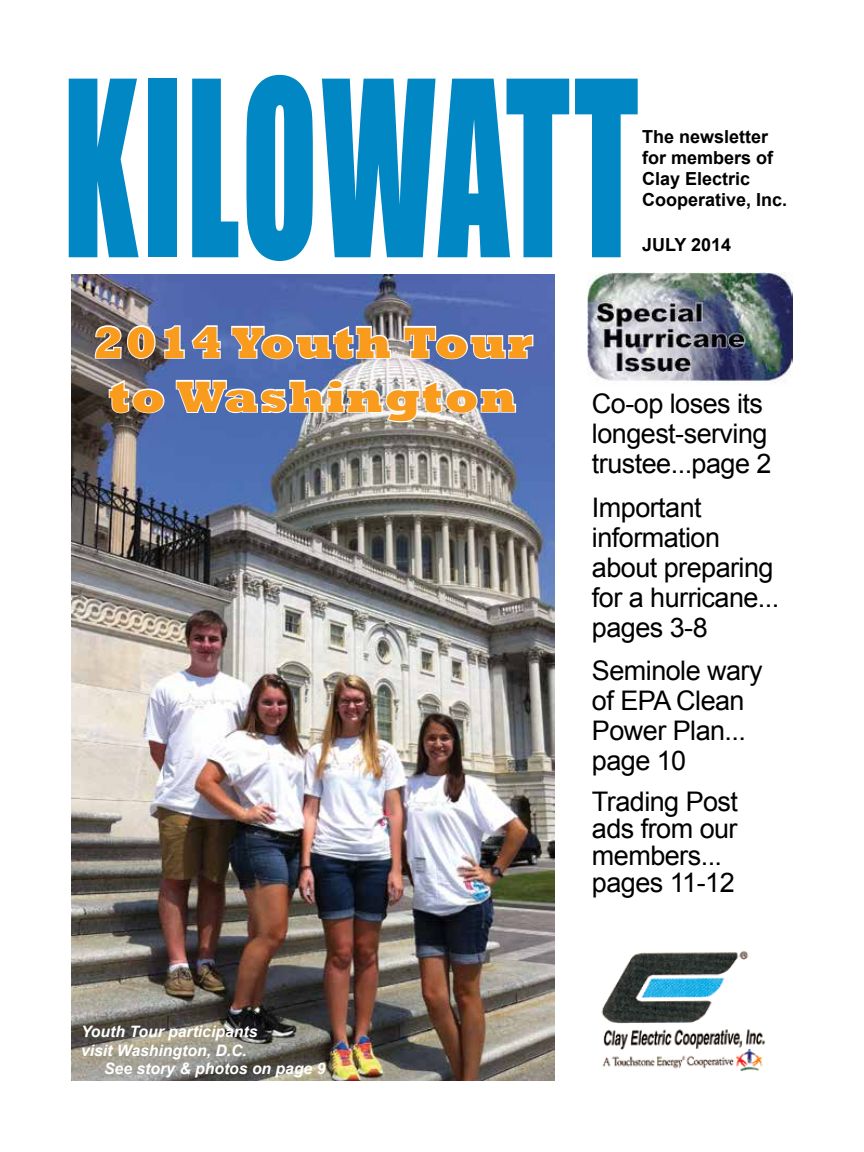
<style>
.page{position:relative;width:864px;height:1152px;background:#fff}
.page>*{position:absolute;margin:0;border:0;box-sizing:border-box;transform-origin:0 0}
.t1{font:226.05px "Impact";letter-spacing:.03em;color:#0087c4;scale:.62 1}
.t2{font:800 45px/54px "Rockwell";letter-spacing:.04em;color:#f99b1c;text-align:center}
.t3{font:27px/30px "Arial";letter-spacing:-.02em;color:#000}
.t4{font:700 18px/21px "Arial";color:#000}
.t5{font:italic 700 15.75px "Arial";color:#fff}
</style>
<div class="page">
<img style="left:72px;top:274px;width:483px;height:807px">
<img style="left:601px;top:951px;width:164px;height:121px">
<img style="left:587px;top:273px;width:205px;height:111px">
<svg style="left:93px;top:324px;width:442px;height:126px;background:#7e8bac"></svg>
<h1 class="t1" style="left:63px;top:-7px;width:930px">KILOWATT</h1>
<p class="t4" style="left:642px;top:127px;width:147px">The newsletter for members of<br>Clay Electric<br>Cooperative, Inc.</p>
<p class="t4" style="left:642px;top:235px;width:91px">JULY 2014</p>
<h2 class="t2" style="left:93px;top:316px;width:441px">2014 Youth Tour to Washington</h2>
<p class="t5" style="left:81px;top:1021px;width:178px">Youth Tour participants</p>
<p class="t5" style="left:81px;top:1040px;width:167px">visit Washington, D.C.</p>
<p class="t5" style="left:104px;top:1058px;width:223px">See story &amp; photos on page 9</p>
<p class="t3" style="left:592px;top:389px;width:181px">Co-op loses its longest-serving trustee...page 2</p>
<p class="t3" style="left:592px;top:492px;width:189px">Important information about preparing for a hurricane... pages 3-8</p>
<p class="t3" style="left:592px;top:656px;width:172px">Seminole wary of EPA Clean<br>Power Plan... page 10</p>
<p class="t3" style="left:592px;top:788px;width:148px;line-height:27px">Trading Post ads from our members... pages 11-12</p>
</div>
